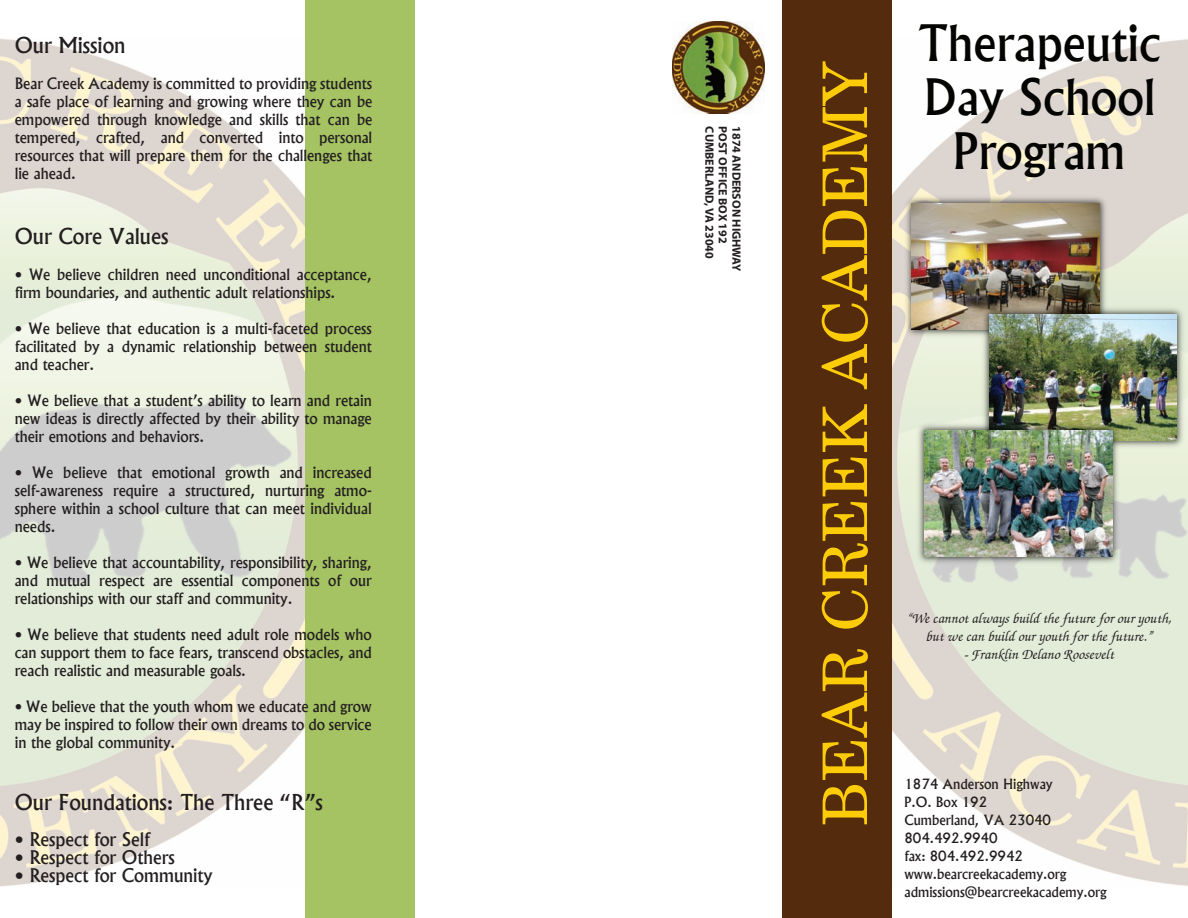
<style>
.page{position:relative;width:1188px;height:918px;background:#fff}
.page>*{position:absolute;margin:0;border:0;box-sizing:border-box;transform-origin:0 0}
.t1{font:61.5px "New Century Schlbk";color:#fdcc09}
.t2{font:500 48px/54px "Albertus";color:#040503;text-align:center}
.t3{font:500 21px "Albertus";color:#231f20}
.t4{font:500 18px "Albertus";color:#231f20}
.t5{font:500 15px/18px "Albertus";color:#231f20;text-align:justify}
.t6{font:italic 500 15px/18px "Zapf Chancery";color:#231f20;text-align:center}
.t7{font:500 13.5px/18px "Albertus";color:#231f20}
.t8{font:700 12px "Myriad Pro";color:#231f20}
</style>
<div class="page">
<img style="left:891px;top:39px;width:297px;height:847px">
<div style="left:782px;top:0;width:109px;height:918px;background:#542c0d"></div>
<div style="left:305px;top:0;width:109px;height:918px;background:#a5c363"></div>
<img style="left:672px;top:22px;width:92px;height:92px">
<img style="left:902px;top:194px;width:207px;height:145px">
<img style="left:912px;top:204px;width:187px;height:125px">
<img style="left:979px;top:305px;width:207px;height:145px">
<img style="left:989px;top:314px;width:188px;height:126px">
<img style="left:915px;top:421px;width:207px;height:145px">
<img style="left:925px;top:431px;width:187px;height:126px">
<p class="t3" style="left:15px;top:32px;width:112px">Our Mission</p>
<p class="t5" style="left:15px;top:74px;width:359px">Bear Creek Academy is committed to providing students a safe place of learning and growing where they can be empowered through knowledge and skills that can be tempered, crafted, and converted into personal resources that will prepare them for the challenges that lie ahead.</p>
<p class="t3" style="left:15px;top:223px;width:155px">Our Core Values</p>
<p class="t5" style="left:15px;top:265px;width:358px">• We believe children need unconditional acceptance, firm boundaries, and authentic adult relationships.</p>
<p class="t5" style="left:15px;top:319px;width:359px">• We believe that education is a multi-faceted process facilitated by a dynamic relationship between student and teacher.</p>
<p class="t5" style="left:15px;top:391px;width:359px">• We believe that a student’s ability to learn and retain new ideas is directly affected by their ability to manage their emotions and behaviors.</p>
<p class="t5" style="left:15px;top:463px;width:359px">• We believe that emotional growth and increased self-awareness require a structured, nurturing atmo&shy;sphere within a school culture that can meet individual needs.</p>
<p class="t5" style="left:15px;top:553px;width:359px">• We believe that accountability, responsibility, sharing, and mutual respect are essential components of our relationships with our staff and community.</p>
<p class="t5" style="left:15px;top:625px;width:359px">• We believe that students need adult role models who can support them to face fears, transcend obstacles, and reach realistic and measurable goals.</p>
<p class="t5" style="left:15px;top:697px;width:358px">• We believe that the youth whom we educate and grow may be inspired to follow their own dreams to do service in the global community.</p>
<p class="t3" style="left:15px;top:789px;width:310px">Our Foundations: The Three “R”s</p>
<p class="t4" style="left:15px;top:828px;width:137px">• Respect for Self</p>
<p class="t4" style="left:15px;top:846px;width:161px">• Respect for Others</p>
<p class="t4" style="left:15px;top:864px;width:199px">• Respect for Community</p>
<p class="t8" style="left:717px;top:126px;width:134px;rotate:90deg">CUMBERLAND, VA 23040</p>
<p class="t8" style="left:731px;top:126px;width:118px;rotate:90deg">POST OFFICE BOX 192</p>
<p class="t8" style="left:744px;top:126px;width:146px;rotate:90deg">1874 ANDERSON HIGHWAY</p>
<p class="t1" style="left:808px;top:826px;width:767px;rotate:-90deg">BEAR CREEK ACADEMY</p>
<p class="t2" style="left:918px;top:16px;width:245px">Therapeutic<br>Day School<br>Program</p>
<p class="t6" style="left:906px;top:609px;width:266px">“We cannot always build the future for our youth, but we can build our youth for the future.”</p>
<p class="t6" style="left:963px;top:645px;width:152px">- Franklin Delano Roosevelt</p>
<p class="t7" style="left:904px;top:776px;width:204px">1874 Anderson Highway<br>P.O. Box 192<br>Cumberland, VA 23040<br>804.492.9940<br>fax: 804.492.9942 www.bearcreekacademy.org admissions@bearcreekacademy.org</p>
</div>
